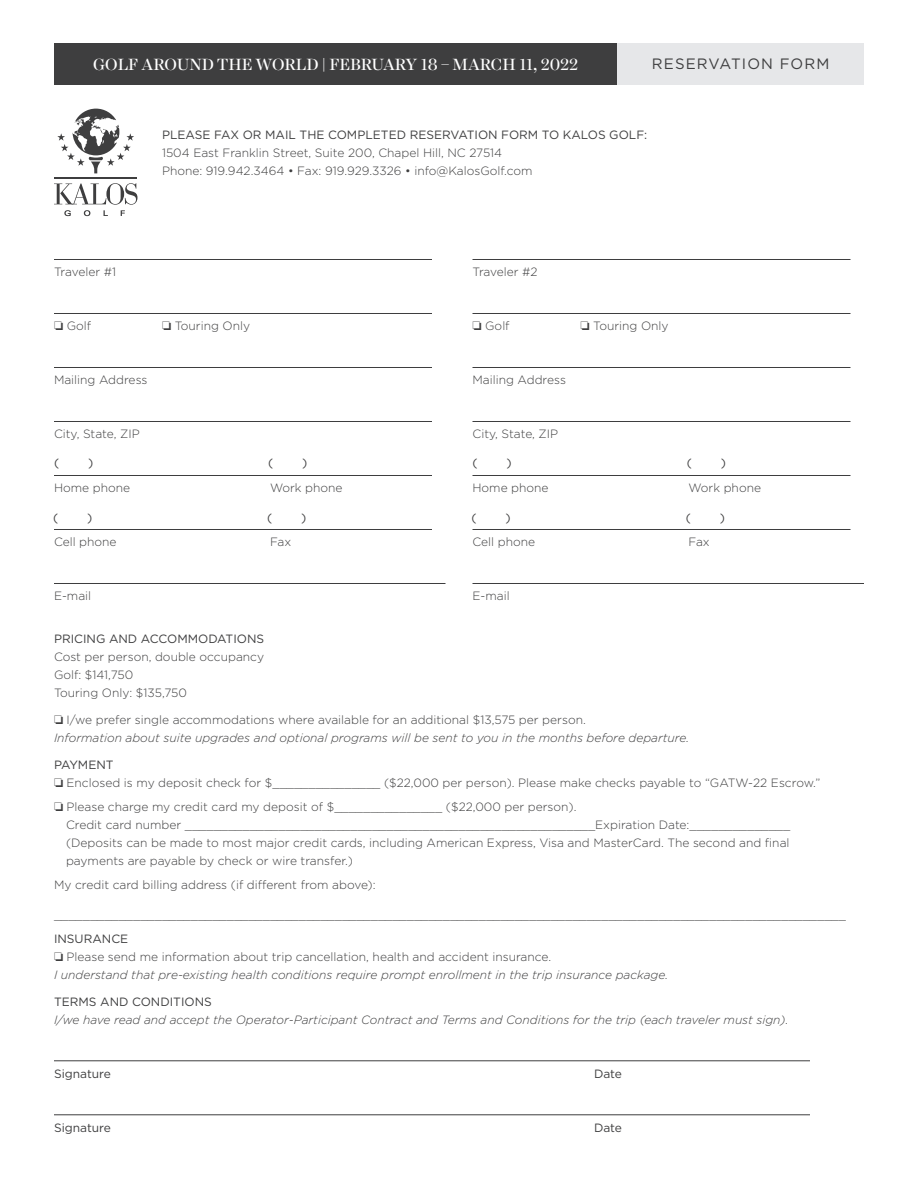
<style>
.page{position:relative;width:918px;height:1188px;background:#fff}
.page>*{position:absolute;margin:0;border:0;box-sizing:border-box;transform-origin:0 0}
.Body_copy{font:16.5px "Harriet Display";color:#fff}
.Body_copy-2{font:15px "Gotham";letter-spacing:.075em;color:#3e3e3f}
.Body_copy-3{font:300 12px/18px "Gotham";color:#3e3e3f}
.Body_copy-4{font:italic 300 12px "Gotham";color:#3e3e3f}
.Body_copy-5{font:12px "Gotham";color:#3e3e3f}
.Body_copy-6{font:300 12px "Gotham";letter-spacing:-.02em;color:#3e3e3f}
</style>
<div class="page">
<svg style="left:54px;top:183px;width:83px;height:33px"></svg>
<hr style="left:54px;top:177px;width:82px;height:2px;background:#3e3e3f">
<svg style="left:57px;top:109px;width:77px;height:64px"></svg>
<div style="left:54px;top:44px;width:563px;height:41px;background:#3e3e3f"></div>
<div style="left:617px;top:44px;width:247px;height:41px;background:#e6e7e9"></div>
<hr style="left:54px;top:259px;width:378px;height:1px;background:#3e3e3f">
<hr style="left:54px;top:313px;width:378px;height:1px;background:#3e3e3f">
<hr style="left:54px;top:367px;width:378px;height:1px;background:#3e3e3f">
<hr style="left:54px;top:421px;width:378px;height:1px;background:#3e3e3f">
<hr style="left:54px;top:475px;width:378px;height:1px;background:#3e3e3f">
<hr style="left:54px;top:529px;width:378px;height:1px;background:#3e3e3f">
<hr style="left:54px;top:583px;width:392px;height:1px;background:#3e3e3f">
<hr style="left:472px;top:259px;width:378px;height:1px;background:#3e3e3f">
<hr style="left:472px;top:313px;width:378px;height:1px;background:#3e3e3f">
<hr style="left:472px;top:367px;width:378px;height:1px;background:#3e3e3f">
<hr style="left:472px;top:421px;width:378px;height:1px;background:#3e3e3f">
<hr style="left:472px;top:475px;width:378px;height:1px;background:#3e3e3f">
<hr style="left:472px;top:529px;width:378px;height:1px;background:#3e3e3f">
<hr style="left:472px;top:583px;width:392px;height:1px;background:#3e3e3f">
<hr style="left:54px;top:1060px;width:756px;height:1px;background:#3e3e3f">
<hr style="left:54px;top:1114px;width:756px;height:1px;background:#3e3e3f">
<p class="Body_copy" style="left:93px;top:53px;width:487px">GOLF AROUND THE WORLD | FEBRUARY 18 – MARCH 11, 2022</p>
<p class="Body_copy-2" style="left:652px;top:54px;width:179px">RESERVATION FORM</p>
<p class="Body_copy-6" style="left:54px;top:264px;width:64px">Traveler #1</p>
<p class="Body_copy-5" style="left:162px;top:127px;width:487px">PLEASE FAX OR MAIL THE COMPLETED RESERVATION FORM TO KALOS GOLF:</p>
<p class="Body_copy-3" style="left:162px;top:143px;width:342px">1504 East Franklin Street, Suite 200, Chapel Hill, NC 27514</p>
<p class="Body_copy-3" style="left:162px;top:161px;width:372px">Phone: 919.942.3464 • Fax: 919.929.3326 • info@KalosGolf.com</p>
<p class="Body_copy-6" style="left:472px;top:264px;width:67px">Traveler #2</p>
<p class="Body_copy-3" style="left:54px;top:317px;width:39px">❏ Golf</p>
<p class="Body_copy-3" style="left:162px;top:317px;width:90px">❏ Touring Only</p>
<p class="Body_copy-3" style="left:472px;top:317px;width:39px">❏ Golf</p>
<p class="Body_copy-3" style="left:580px;top:317px;width:90px">❏ Touring Only</p>
<p class="Body_copy-3" style="left:54px;top:371px;width:95px">Mailing Address</p>
<p class="Body_copy-3" style="left:472px;top:371px;width:95px">Mailing Address</p>
<p class="Body_copy-3" style="left:54px;top:425px;width:87px">City, State, ZIP</p>
<p class="Body_copy-3" style="left:472px;top:425px;width:87px">City, State, ZIP</p>
<p class="Body_copy-5" style="left:54px;top:455px;width:7px">(</p>
<p class="Body_copy-5" style="left:88px;top:455px;width:7px">)</p>
<p class="Body_copy-5" style="left:472px;top:455px;width:7px">(</p>
<p class="Body_copy-5" style="left:507px;top:455px;width:7px">)</p>
<p class="Body_copy-5" style="left:268px;top:455px;width:7px">(</p>
<p class="Body_copy-5" style="left:302px;top:455px;width:7px">)</p>
<p class="Body_copy-5" style="left:687px;top:455px;width:7px">(</p>
<p class="Body_copy-5" style="left:721px;top:455px;width:7px">)</p>
<p class="Body_copy-3" style="left:54px;top:479px;width:78px">Home phone</p>
<p class="Body_copy-3" style="left:270px;top:479px;width:74px">Work phone</p>
<p class="Body_copy-3" style="left:472px;top:479px;width:78px">Home phone</p>
<p class="Body_copy-3" style="left:688px;top:479px;width:74px">Work phone</p>
<p class="Body_copy-5" style="left:53px;top:510px;width:7px">(</p>
<p class="Body_copy-5" style="left:87px;top:510px;width:7px">)</p>
<p class="Body_copy-5" style="left:472px;top:510px;width:7px">(</p>
<p class="Body_copy-5" style="left:506px;top:510px;width:7px">)</p>
<p class="Body_copy-5" style="left:267px;top:510px;width:7px">(</p>
<p class="Body_copy-5" style="left:301px;top:510px;width:7px">)</p>
<p class="Body_copy-5" style="left:686px;top:510px;width:7px">(</p>
<p class="Body_copy-5" style="left:720px;top:510px;width:7px">)</p>
<p class="Body_copy-3" style="left:54px;top:533px;width:64px">Cell phone</p>
<p class="Body_copy-3" style="left:270px;top:533px;width:23px">Fax</p>
<p class="Body_copy-3" style="left:54px;top:587px;width:39px">E-mail</p>
<p class="Body_copy-3" style="left:472px;top:533px;width:64px">Cell phone</p>
<p class="Body_copy-3" style="left:688px;top:533px;width:23px">Fax</p>
<p class="Body_copy-3" style="left:472px;top:587px;width:39px">E-mail</p>
<p class="Body_copy-5" style="left:54px;top:631px;width:212px">PRICING AND ACCOMMODATIONS</p>
<p class="Body_copy-3" style="left:54px;top:647px;width:212px">Cost per person, double occupancy</p>
<p class="Body_copy-3" style="left:54px;top:665px;width:81px">Golf: $141,750</p>
<p class="Body_copy-3" style="left:54px;top:683px;width:135px">Touring Only: $135,750</p>
<p class="Body_copy-3" style="left:54px;top:710px;width:533px">❏ I/we prefer single accommodations where available for an additional $13,575 per person.</p>
<p class="Body_copy-4" style="left:54px;top:730px;width:637px">Information about suite upgrades and optional programs will be sent to you in the months before departure.</p>
<p class="Body_copy-5" style="left:54px;top:757px;width:61px">PAYMENT</p>
<p class="Body_copy-3" style="left:54px;top:773px;width:768px">❏ Enclosed is my deposit check for $_______________ ($22,000 per person). Please make checks payable to “GATW-22 Escrow.”</p>
<p class="Body_copy-3" style="left:54px;top:797px;width:524px">❏ Please charge my credit card my deposit of $_______________ ($22,000 per person).</p>
<p class="Body_copy-3" style="left:66px;top:815px;width:726px">Credit card number _________________________________________________________Expiration Date:______________</p>
<p class="Body_copy-3" style="left:66px;top:833px;width:725px">(Deposits can be made to most major credit cards, including American Express, Visa and MasterCard. The second and final payments are payable by check or wire transfer.)</p>
<p class="Body_copy-3" style="left:54px;top:875px;width:323px">My credit card billing address (if different from above):</p>
<p class="Body_copy-3" style="left:54px;top:905px;width:793px">______________________________________________________________________________________________________________</p>
<p class="Body_copy-5" style="left:54px;top:931px;width:76px">INSURANCE</p>
<p class="Body_copy-3" style="left:54px;top:947px;width:499px">❏ Please send me information about trip cancellation, health and accident insurance.</p>
<p class="Body_copy-4" style="left:54px;top:967px;width:616px">I understand that pre-existing health conditions require prompt enrollment in the trip insurance package.</p>
<p class="Body_copy-5" style="left:54px;top:994px;width:159px">TERMS AND CONDITIONS</p>
<p class="Body_copy-4" style="left:54px;top:1012px;width:736px">I/we have read and accept the Operator-Participant Contract and Terms and Conditions for the trip (each traveler must sign).</p>
<p class="Body_copy-5" style="left:54px;top:1066px;width:59px">Signature</p>
<p class="Body_copy-5" style="left:594px;top:1066px;width:30px">Date</p>
<p class="Body_copy-5" style="left:54px;top:1120px;width:59px">Signature</p>
<p class="Body_copy-5" style="left:594px;top:1120px;width:30px">Date</p>
</div>
